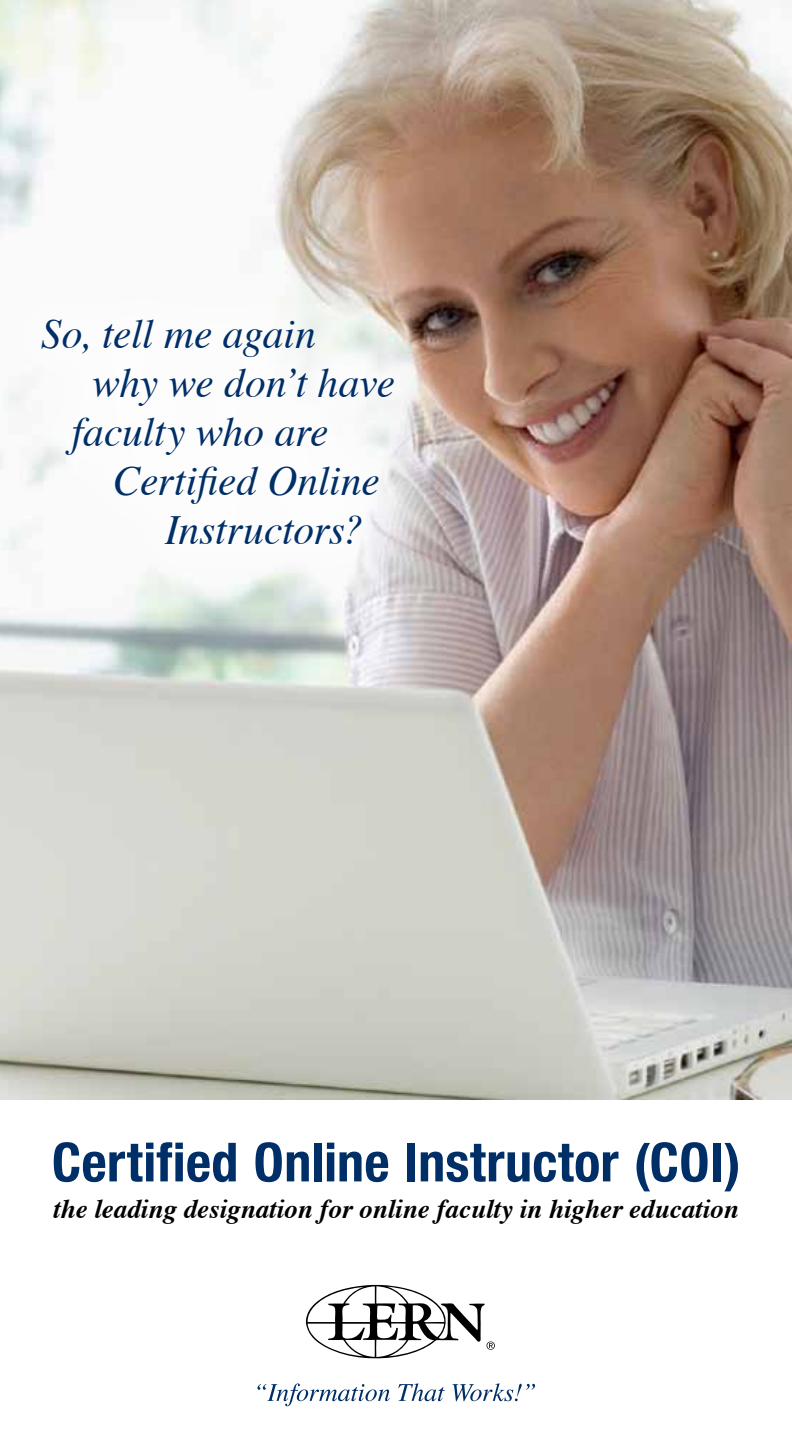
<style>
.page{position:relative;width:792px;height:1440px;background:#fff}
.page>*{position:absolute;margin:0;border:0;box-sizing:border-box;transform-origin:0 0}
.t1{font:54px "Heavenetica Cond 7 Bold SH";letter-spacing:.015em;color:#002e67}
.t2{font:italic 41.4px "Times";letter-spacing:-.005em;color:#002e67}
.t3{font:italic 700 27px "Times";color:#000}
</style>
<div class="page">
<img style="left:0;top:0;width:792px;height:1099px">
<div style="left:0;top:262px;width:440px;height:332px;background:#fff;opacity:.61"></div>
<svg style="left:258px;top:1383px;width:132px;height:23px"></svg>
<svg style="left:398px;top:1383px;width:47px;height:18px"></svg>
<svg style="left:452px;top:1383px;width:83px;height:18px"></svg>
<svg style="left:306px;top:1285px;width:189px;height:74px"></svg>
<p class="t2" style="left:41px;top:297px;width:276px">So, tell me again</p>
<p class="t2" style="left:93px;top:346px;width:304px">why we don’t have</p>
<p class="t2" style="left:72px;top:395px;width:258px">faculty who are</p>
<p class="t2" style="left:113px;top:444px;width:268px">Certified Online</p>
<p class="t2" style="left:165px;top:493px;width:200px">Instructors?</p>
<h1 class="t1" style="left:52px;top:1127px;width:690px">Certified Online Instructor (COI)</h1>
<p class="t3" style="left:53px;top:1183px;width:687px">the leading designation for online faculty in higher education</p>
</div>
